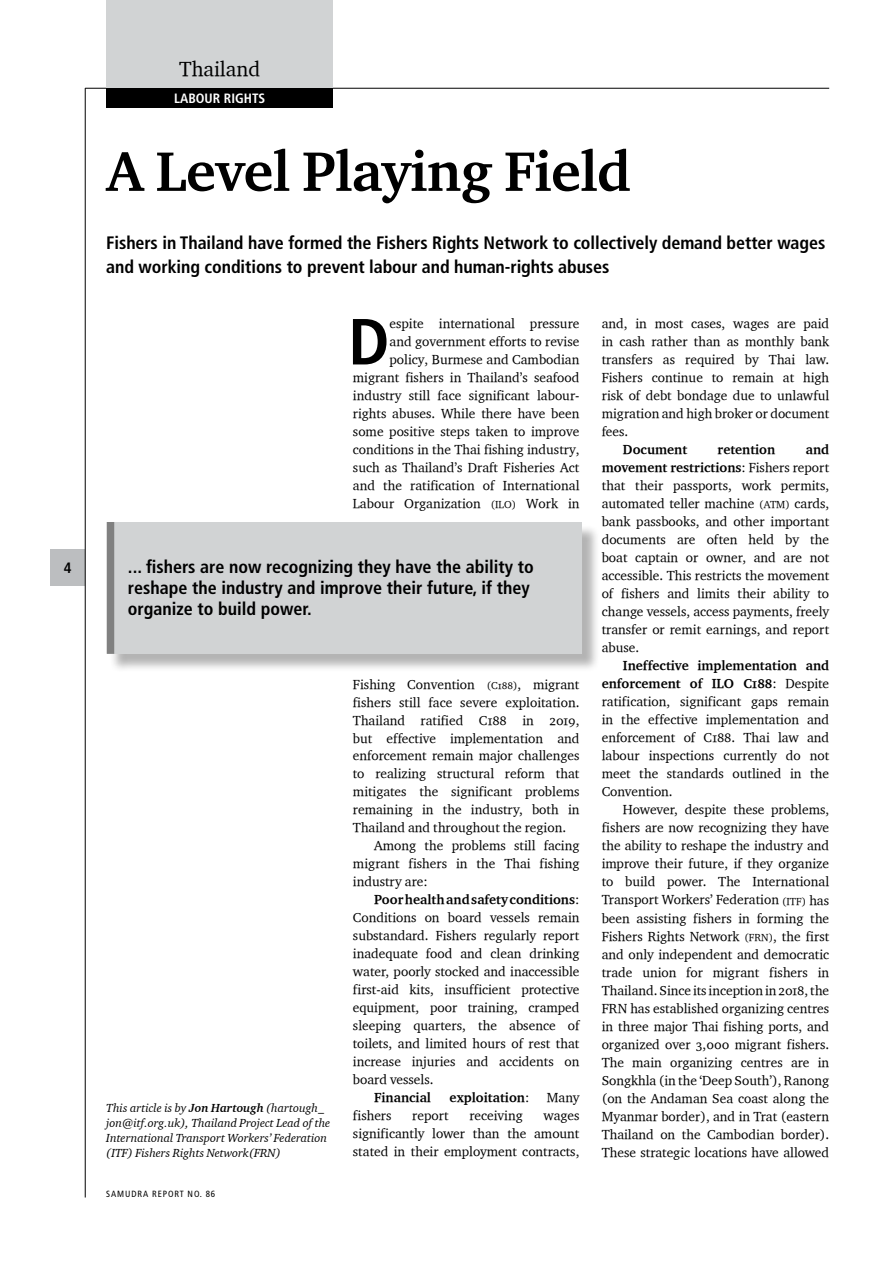
<style>
.page{position:relative;width:893px;height:1263px;background:#fff}
.page>*{position:absolute;margin:0;border:0;box-sizing:border-box;transform-origin:0 0}
.t1{font:700 condensed 65.1px "Frutiger LT Std";color:#000}
.t2{font:57px "Charter Bd OSITCTT Bold";letter-spacing:-.01em;color:#000}
.t3{font:21px "Charter OSITCTT";color:#000}
.t4{font:700 condensed 18px/21px "Frutiger LT Std";letter-spacing:-.005em;color:#000}
.t5{font:700 condensed 15px "Frutiger LT Std";color:#000}
.t6{font:13.5px/18px "Charter OSITCTT";color:#000;text-align:justify}
.t7{font:13.5px/18px "Charter Bd OSITCTT Bold";color:#000;text-align:right}
.t8{font:700 condensed 13.5px "Frutiger LT Std";color:#fff}
.t9{font:12px/15px "Charter OSITCTT Italic";color:#000}
.t10{font:condensed 9px "Frutiger LT Std";letter-spacing:.1em;color:#000}
.s1{font-size:10.5px}
.s2{font-family:"Charter Bd OSITCTT Bold";font-style:italic}
.s3{font-family:"Charter OSITCTT"}
</style>
<div class="page">
<div style="left:51px;top:550px;width:34px;height:36px;background:#bcbec0"></div>
<hr style="left:85px;top:88px;width:1px;height:1109px;background:#000">
<hr style="left:85px;top:88px;width:744px;height:1px;background:#000">
<div style="left:106px;top:88px;width:227px;height:20px;background:#000"></div>
<div style="left:106px;top:0;width:227px;height:88px;background:#d1d3d4"></div>
<div style="left:109px;top:524px;width:491px;height:148px;background:#000;opacity:.3"></div>
<div style="left:107px;top:522px;width:475px;height:131px;background:#d1d3d4"></div>
<div style="left:107px;top:522px;width:7px;height:132px;background:#808080"></div>
<p class="t5" style="left:64px;top:559px;width:9px">4</p>
<h3 class="t3" style="left:179px;top:55px;width:83px">Thailand</h3>
<p class="t8" style="left:174px;top:90px;width:93px">Labour Rights</p>
<h2 class="t2" style="left:106px;top:136px;width:526px">A Level Playing Field</h2>
<h3 class="t4" style="left:106px;top:231px;width:720px;line-height:24px">Fishers in Thailand have formed the Fishers Rights Network to collectively demand better wages and working conditions to prevent labour and human-rights abuses</h3>
<p class="t6" style="left:353px;top:314px;width:228px;text-align:right">espite international pressure<br>and government efforts to revise policy, Burmese and Cambodian migrant fishers in Thailand’s seafood industry still face significant labour&shy;rights abuses. While there have been some positive steps taken to improve conditions in the Thai fishing industry, such as Thailand’s Draft Fisheries Act and the ratification of International Labour Organization <span class="s1">(ILO)</span> Work in</p>
<h1 class="t1" style="left:348px;top:303px;width:42px">D</h1>
<h3 class="t4" style="left:128px;top:557px;width:407px">... fishers are now recognizing they have the ability to reshape the industry and improve their future, if they organize to build power.</h3>
<p class="t9" style="left:106px;top:1100px;width:226px">This article is by <span class="s2">Jon Hartough</span> (hartough_ jon@itf.org.uk), Thailand Project Lead of the International Transport Workers’ Federation (ITF) Fishers Rights Network(FRN)</p>
<p class="t10" style="left:106px;top:1189px;width:110px">SAMUDRA REPORT NO. 86</p>
<p class="t6" style="left:353px;top:674px;width:228px">Fishing Convention <span class="s1">(C188)</span>, migrant</p>
<p class="t6" style="left:353px;top:692px;width:228px">fishers still face severe exploitation.</p>
<p class="t6" style="left:353px;top:710px;width:228px">Thailand ratified C188 in 2019,</p>
<p class="t6" style="left:353px;top:728px;width:228px">but effective implementation and</p>
<p class="t6" style="left:353px;top:746px;width:228px">enforcement remain major challenges</p>
<p class="t6" style="left:353px;top:764px;width:228px">to realizing structural reform that</p>
<p class="t6" style="left:353px;top:782px;width:228px">mitigates the significant problems</p>
<p class="t6" style="left:353px;top:800px;width:228px">remaining in the industry, both in</p>
<p class="t6" style="left:353px;top:818px;width:215px">Thailand and throughout the region.</p>
<p class="t6" style="left:374px;top:836px;width:207px">Among the problems still facing</p>
<p class="t6" style="left:353px;top:854px;width:228px">migrant fishers in the Thai fishing</p>
<p class="t6" style="left:353px;top:872px;width:76px">industry are:</p>
<p class="t7" style="left:374px;top:890px;width:207px">Poor health and safety conditions<span class="s3">:</span></p>
<p class="t6" style="left:353px;top:908px;width:228px">Conditions on board vessels remain substandard. Fishers regularly report inadequate food and clean drinking water, poorly stocked and inaccessible first-aid kits, insufficient protective equipment, poor training, cramped sleeping quarters, the absence of toilets, and limited hours of rest that increase injuries and accidents on board vessels.</p>
<p class="t7" style="left:374px;top:1088px;width:58px">Financial</p>
<p class="t7" style="left:449px;top:1088px;width:82px">exploitation<span class="s3">:</span></p>
<p class="t6" style="left:547px;top:1088px;width:34px">Many</p>
<p class="t6" style="left:353px;top:1106px;width:40px">fishers</p>
<p class="t6" style="left:412px;top:1106px;width:38px">report</p>
<p class="t6" style="left:469px;top:1106px;width:55px">receiving</p>
<p class="t6" style="left:353px;top:1106px;width:228px;text-indent:190px">wages significantly lower than the amount stated in their employment contracts,</p>
<p class="t6" style="left:602px;top:314px;width:229px">and, in most cases, wages are paid in cash rather than as monthly bank transfers as required by Thai law.<br>Fishers continue to remain at high risk of debt bondage due to unlawful migration and high broker or document fees.</p>
<p class="t7" style="left:623px;top:440px;width:66px">Document</p>
<p class="t7" style="left:718px;top:440px;width:59px">retention</p>
<p class="t7" style="left:602px;top:440px;width:229px">and<br>movement restrictions<span class="s3">: Fishers report</span></p>
<p class="t6" style="left:602px;top:476px;width:229px">that their passports, work permits, automated teller machine <span class="s1">(ATM)</span> cards, bank passbooks, and other important documents are often held by the boat captain or owner, and are not accessible. This restricts the movement of fishers and limits their ability to change vessels, access payments, freely transfer or remit earnings, and report abuse.</p>
<p class="t7" style="left:602px;top:656px;width:229px">Ineffective implementation and enforcement of ILO C188<span class="s3">: Despite</span></p>
<p class="t6" style="left:602px;top:692px;width:229px">ratification, significant gaps remain in the effective implementation and enforcement of C188. Thai law and labour inspections currently do not meet the standards outlined in the Convention.</p>
<p class="t6" style="left:602px;top:800px;width:229px;text-indent:21px">However, despite these problems, fishers are now recognizing they have the ability to reshape the industry and improve their future, if they organize to build power. The International Transport Workers’ Federation <span class="s1">(ITF)</span> has been assisting fishers in forming the Fishers Rights Network <span class="s1">(FRN)</span>, the first and only independent and democratic trade union for migrant fishers in Thailand. Since its inception in 2018, the FRN has established organizing centres in three major Thai fishing ports, and organized over 3,000 migrant fishers.<br>The main organizing centres are in Songkhla (in the ‘Deep South’), Ranong (on the Andaman Sea coast along the Myanmar border), and in Trat (eastern Thailand on the Cambodian border).<br>These strategic locations have allowed</p>
</div>
